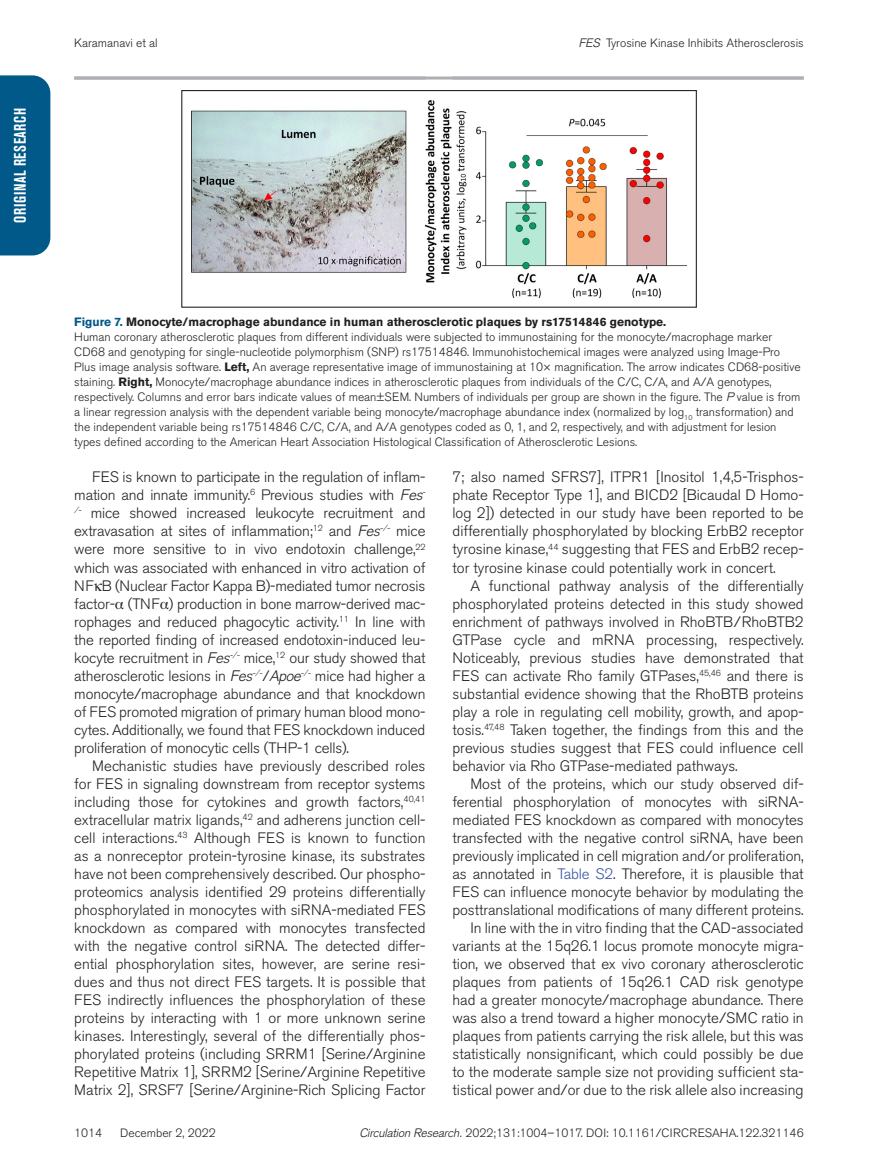
<style>
.page{position:relative;width:878px;height:1175px;background:#fff}
.page>*{position:absolute;margin:0;border:0;box-sizing:border-box;transform-origin:0 0}
.t1{font:700 condensed 16.5px "Akzidenz Grotesk BE";color:#fff;scale:.9 1}
.t2{font:300 15px/18px "Akzidenz Grotesk BE";color:#231f20;text-align:justify}
.t3{font:300 12px/15px "Akzidenz Grotesk BE";color:#231f20}
.s1{font-family:"Akzidenz Grotesk";font-style:italic}
.s2{font-weight:700;color:#01598a}
.s3{font-weight:700}
.s4{font-family:"Gandhari Unicode";font-weight:400}
.s5{color:#3a53a3}
</style>
<div class="page">
<div style="left:0;top:75px;width:50px;height:180px;background:#01598a"></div>
<hr style="left:74px;top:76px;width:729px;height:4px;background:#b9babe">
<svg style="left:181px;top:90px;width:516px;height:218px"></svg>
<p class="t1" style="left:11px;top:223px;width:127px;rotate:-90deg">Original Research</p>
<p class="t3" style="left:74px;top:36px;width:85px">Karamanavi et al</p>
<p class="t3" style="left:578px;top:36px;width:226px"><span class="s1">FES</span> Tyrosine Kinase Inhibits Atherosclerosis</p>
<p class="t3" style="left:74px;top:314px;width:727px"><span class="s2">Figure 7.</span> <span class="s3">Monocyte/macrophage abundance in human atherosclerotic plaques by rs17514846 genotype.<br></span>Human coronary atherosclerotic plaques from different individuals were subjected to immunostaining for the monocyte/macrophage marker CD68 and genotyping for single-nucleotide polymorphism (SNP) rs17514846. Immunohistochemical images were analyzed using Image-Pro Plus image analysis software. <span class="s3">Left‚</span> An average representative image of immunostaining at 10× magnification. The arrow indicates CD68-positive staining. <span class="s3">Right‚</span> Monocyte/macrophage abundance indices in atherosclerotic plaques from individuals of the C/C, C/A, and A/A genotypes, respectively. Columns and error bars indicate values of mean±SEM. Numbers of individuals per group are shown in the figure. The <span class="s1">P</span> value is from a linear regression analysis with the dependent variable being monocyte/macrophage abundance index (normalized by log<sub>10</sub> transformation) and the independent variable being rs17514846 C/C, C/A, and A/A genotypes coded as 0, 1, and 2, respectively, and with adjustment for lesion types defined according to the American Heart Association Histological Classification of Atherosclerotic Lesions.</p>
<p class="t2" style="left:74px;top:468px;width:353px;text-indent:18px">FES is known to participate in the regulation of inflam&shy;mation and innate immunity.<sup>6</sup> Previous studies with <span class="s1">Fes</span><sup>-/-</sup> mice showed increased leukocyte recruitment and extravasation at sites of inflammation;<sup>12</sup> and <span class="s1">Fes</span><sup>-/-</sup> mice were more sensitive to in vivo endotoxin challenge,<sup>22 </sup>which was associated with enhanced in vitro activation of NF<span class="s4">κ</span>B (Nuclear Factor Kappa B)-mediated tumor necrosis factor-<span class="s4">α</span> (TNF<span class="s4">α</span>) production in bone marrow-derived mac&shy;rophages and reduced phagocytic activity.<sup>11</sup> In line with the reported finding of increased endotoxin-induced leu&shy;kocyte recruitment in <span class="s1">Fes</span><sup>-/-</sup> mice,<sup>12</sup> our study showed that atherosclerotic lesions in <span class="s1">Fes</span><sup>-/-</sup>/<span class="s1">Apoe</span><sup>-/-</sup> mice had higher a monocyte/macrophage abundance and that knockdown of FES promoted migration of primary human blood mono&shy;cytes. Additionally, we found that FES knockdown induced proliferation of monocytic cells (THP-1 cells).</p>
<p class="t2" style="left:74px;top:756px;width:353px;text-indent:18px">Mechanistic studies have previously described roles for FES in signaling downstream from receptor systems including those for cytokines and growth factors,<sup>40,41 </sup>extracellular matrix ligands,<sup>42</sup> and adherens junction cell&shy;cell interactions.<sup>43</sup> Although FES is known to function as a nonreceptor protein-tyrosine kinase, its substrates have not been comprehensively described. Our phospho&shy;proteomics analysis identified 29 proteins differentially phosphorylated in monocytes with siRNA-mediated FES knockdown as compared with monocytes transfected with the negative control siRNA. The detected differ&shy;ential phosphorylation sites, however, are serine resi&shy;dues and thus not direct FES targets. It is possible that FES indirectly influences the phosphorylation of these proteins by interacting with 1 or more unknown serine kinases. Interestingly, several of the differentially phos&shy;phorylated proteins (including SRRM1 [Serine/Arginine Repetitive Matrix 1], SRRM2 [Serine/Arginine Repetitive Matrix 2], SRSF7 [Serine/Arginine-Rich Splicing Factor</p>
<p class="t2" style="left:452px;top:468px;width:353px">7; also named SFRS7], ITPR1 [Inositol 1,4,5-Trisphos&shy;phate Receptor Type 1], and BICD2 [Bicaudal D Homo&shy;log 2]) detected in our study have been reported to be differentially phosphorylated by blocking ErbB2 receptor tyrosine kinase,<sup>44</sup> suggesting that FES and ErbB2 recep&shy;tor tyrosine kinase could potentially work in concert.</p>
<p class="t2" style="left:452px;top:576px;width:353px;text-indent:18px">A functional pathway analysis of the differentially phosphorylated proteins detected in this study showed enrichment of pathways involved in RhoBTB/RhoBTB2<br>GTPase cycle and mRNA processing, respectively.<br>Noticeably, previous studies have demonstrated that FES can activate Rho family GTPases,<sup>45,46</sup> and there is substantial evidence showing that the RhoBTB proteins play a role in regulating cell mobility, growth, and apop&shy;tosis.<sup>47,48</sup> Taken together, the findings from this and the previous studies suggest that FES could influence cell behavior via Rho GTPase-mediated pathways.</p>
<p class="t2" style="left:452px;top:774px;width:353px;text-align:right">Most of the proteins, which our study observed dif&shy;ferential phosphorylation of monocytes with siRNA&shy;mediated FES knockdown as compared with monocytes transfected with the negative control siRNA, have been previously implicated in cell migration and/or proliferation, as annotated in <span class="s5">Table S2</span>. Therefore, it is plausible that FES can influence monocyte behavior by modulating the posttranslational modifications of many different proteins.<br>In line with the in vitro finding that the CAD-associated variants at the 15q26.1 locus promote monocyte migra&shy;tion, we observed that ex vivo coronary atherosclerotic plaques from patients of 15q26.1 CAD risk genotype had a greater monocyte/macrophage abundance. There was also a trend toward a higher monocyte/SMC ratio in plaques from patients carrying the risk allele, but this was statistically nonsignificant, which could possibly be due to the moderate sample size not providing sufficient sta&shy;tistical power and/or due to the risk allele also increasing</p>
<p class="t3" style="left:74px;top:1125px;width:29px">1014</p>
<p class="t3" style="left:120px;top:1125px;width:97px">December 2, 2022</p>
<p class="t3" style="left:359px;top:1125px;width:446px"><span class="s1">Circulation Research.</span> 2022;131:1004–1017. DOI: 10.1161/CIRCRESAHA.122.321146</p>
</div>
